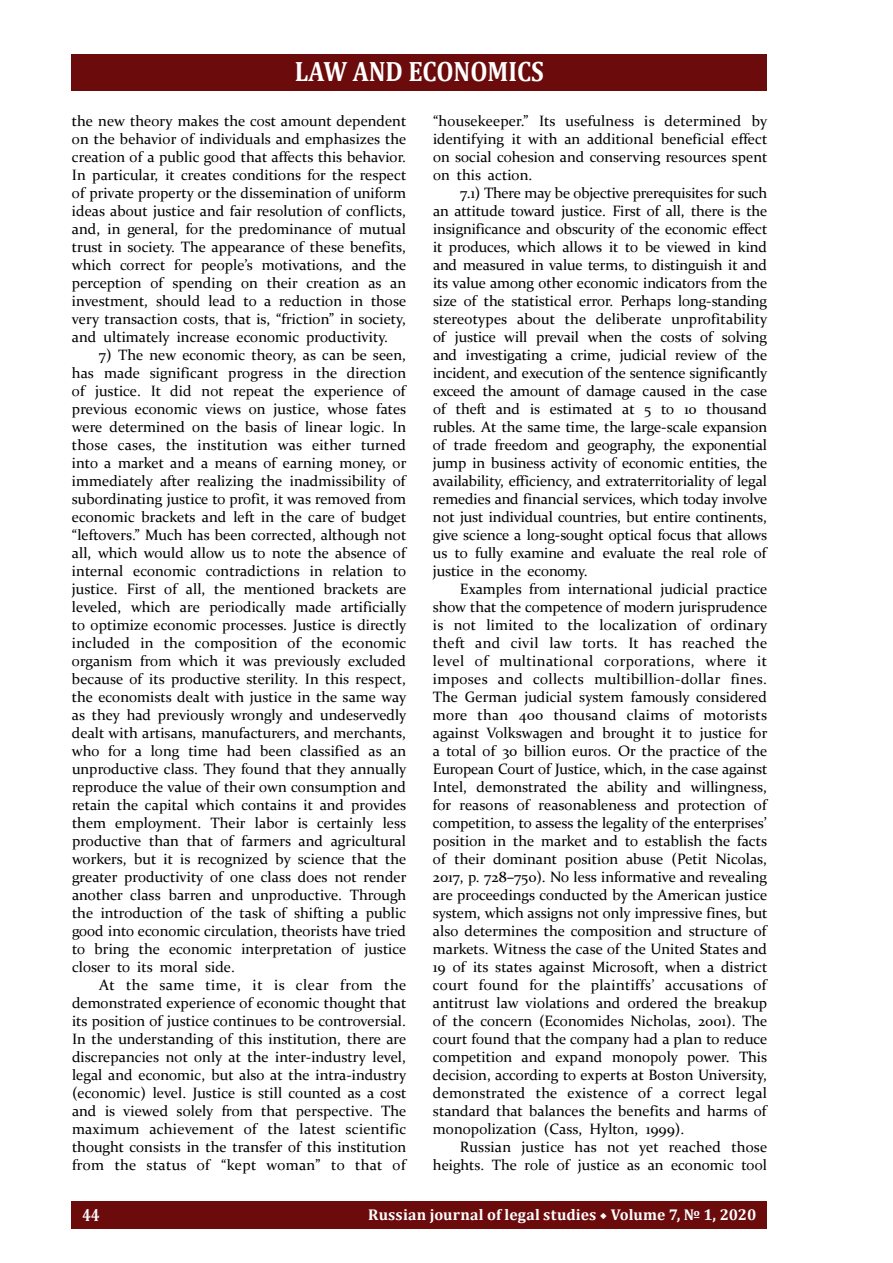
<style>
.page{position:relative;width:893px;height:1263px;background:#fff}
.page>*{position:absolute;margin:0;border:0;box-sizing:border-box;transform-origin:0 0}
.t1{font:700 28.2px "Cambria";color:#fff;scale:.88 1}
.t2{font:700 17.85px "Cambria";color:#fff;scale:.8 1}
.t3{font:700 15.6px "Cambria";letter-spacing:.01em;color:#fff}
.t4{font:15px/18px "Constantia";color:#000;text-align:justify}
.s1{font-family:"Minion Pro";font-weight:400}
</style>
<div class="page">
<div style="left:72px;top:1202px;width:695px;height:27px;background:#6b0b0c"></div>
<div style="left:72px;top:54px;width:695px;height:36px;background:#6b0b0c"></div>
<h1 class="t1" style="left:295px;top:51px;width:284px">LAW AND ECONOMICS</h1>
<p class="t4" style="left:72px;top:111px;width:336px">the new theory makes the cost amount dependent on the behavior of individuals and emphasizes the creation of a public good that affects this behavior.<br>In particular, it creates conditions for the respect of private property or the dissemination of uniform ideas about justice and fair resolution of conflicts, and, in general, for the predominance of mutual trust in society. The appearance of these benefits, which correct for people’s motivations, and the perception of spending on their creation as an investment, should lead to a reduction in those very transaction costs, that is, “friction” in society, and ultimately increase economic productivity.</p>
<p class="t4" style="left:72px;top:345px;width:336px;text-indent:27px">7) The new economic theory, as can be seen, has made significant progress in the direction of justice. It did not repeat the experience of previous economic views on justice, whose fates were determined on the basis of linear logic. In those cases, the institution was either turned into a market and a means of earning money, or immediately after realizing the inadmissibility of subordinating justice to profit, it was removed from economic brackets and left in the care of budget “leftovers.” Much has been corrected, although not all, which would allow us to note the absence of internal economic contradictions in relation to justice. First of all, the mentioned brackets are leveled, which are periodically made artificially to optimize economic processes. Justice is directly included in the composition of the economic organism from which it was previously excluded because of its productive sterility. In this respect, the economists dealt with justice in the same way as they had previously wrongly and undeservedly dealt with artisans, manufacturers, and merchants, who for a long time had been classified as an unproductive class. They found that they annually reproduce the value of their own consumption and retain the capital which contains it and provides them employment. Their labor is certainly less productive than that of farmers and agricultural workers, but it is recognized by science that the greater productivity of one class does not render another class barren and unproductive. Through the introduction of the task of shifting a public good into economic circulation, theorists have tried to bring the economic interpretation of justice closer to its moral side.</p>
<p class="t4" style="left:72px;top:975px;width:336px;text-indent:27px">At the same time, it is clear from the demonstrated experience of economic thought that its position of justice continues to be controversial.<br>In the understanding of this institution, there are discrepancies not only at the inter-industry level, legal and economic, but also at the intra-industry (economic) level. Justice is still counted as a cost and is viewed solely from that perspective. The maximum achievement of the latest scientific thought consists in the transfer of this institution from the status of “kept woman” to that of</p>
<p class="t4" style="left:433px;top:111px;width:336px">“housekeeper.” Its usefulness is determined by identifying it with an additional beneficial effect on social cohesion and conserving resources spent on this action.</p>
<p class="t4" style="left:433px;top:183px;width:336px;text-indent:27px">7.1) There may be objective prerequisites for such an attitude toward justice. First of all, there is the insignificance and obscurity of the economic effect it produces, which allows it to be viewed in kind and measured in value terms, to distinguish it and its value among other economic indicators from the size of the statistical error. Perhaps long-standing stereotypes about the deliberate unprofitability of justice will prevail when the costs of solving and investigating a crime, judicial review of the incident, and execution of the sentence significantly exceed the amount of damage caused in the case of theft and is estimated at 5 to 10 thousand rubles. At the same time, the large-scale expansion of trade freedom and geography, the exponential jump in business activity of economic entities, the availability, efficiency, and extraterritoriality of legal remedies and financial services, which today involve not just individual countries, but entire continents, give science a long-sought optical focus that allows us to fully examine and evaluate the real role of justice in the economy.</p>
<p class="t4" style="left:433px;top:579px;width:336px;text-indent:27px">Examples from international judicial practice show that the competence of modern jurisprudence is not limited to the localization of ordinary theft and civil law torts. It has reached the level of multinational corporations, where it imposes and collects multibillion-dollar fines.<br>The German judicial system famously considered more than 400 thousand claims of motorists against Volkswagen and brought it to justice for a total of 30 billion euros. Or the practice of the European Court of Justice, which, in the case against Intel, demonstrated the ability and willingness, for reasons of reasonableness and protection of competition, to assess the legality of the enterprises’ position in the market and to establish the facts of their dominant position abuse (Petit Nicolas, 2017, p. 728–750). No less informative and revealing are proceedings conducted by the American justice system, which assigns not only impressive fines, but also determines the composition and structure of markets. Witness the case of the United States and 19 of its states against Microsoft, when a district court found for the plaintiffs’ accusations of antitrust law violations and ordered the breakup of the concern (Economides Nicholas, 2001). The court found that the company had a plan to reduce competition and expand monopoly power. This decision, according to experts at Boston University, demonstrated the existence of a correct legal standard that balances the benefits and harms of monopolization (Cass, Hylton, 1999).</p>
<p class="t4" style="left:433px;top:1137px;width:336px;text-align:right">Russian justice has not yet reached those heights. The role of justice as an economic tool</p>
<p class="t2" style="left:83px;top:1202px;width:23px">44</p>
<p class="t3" style="left:368px;top:1203px;width:390px">Russian journal of legal studies <span class="s1">◆</span> Volume 7, № 1, 2020</p>
</div>
